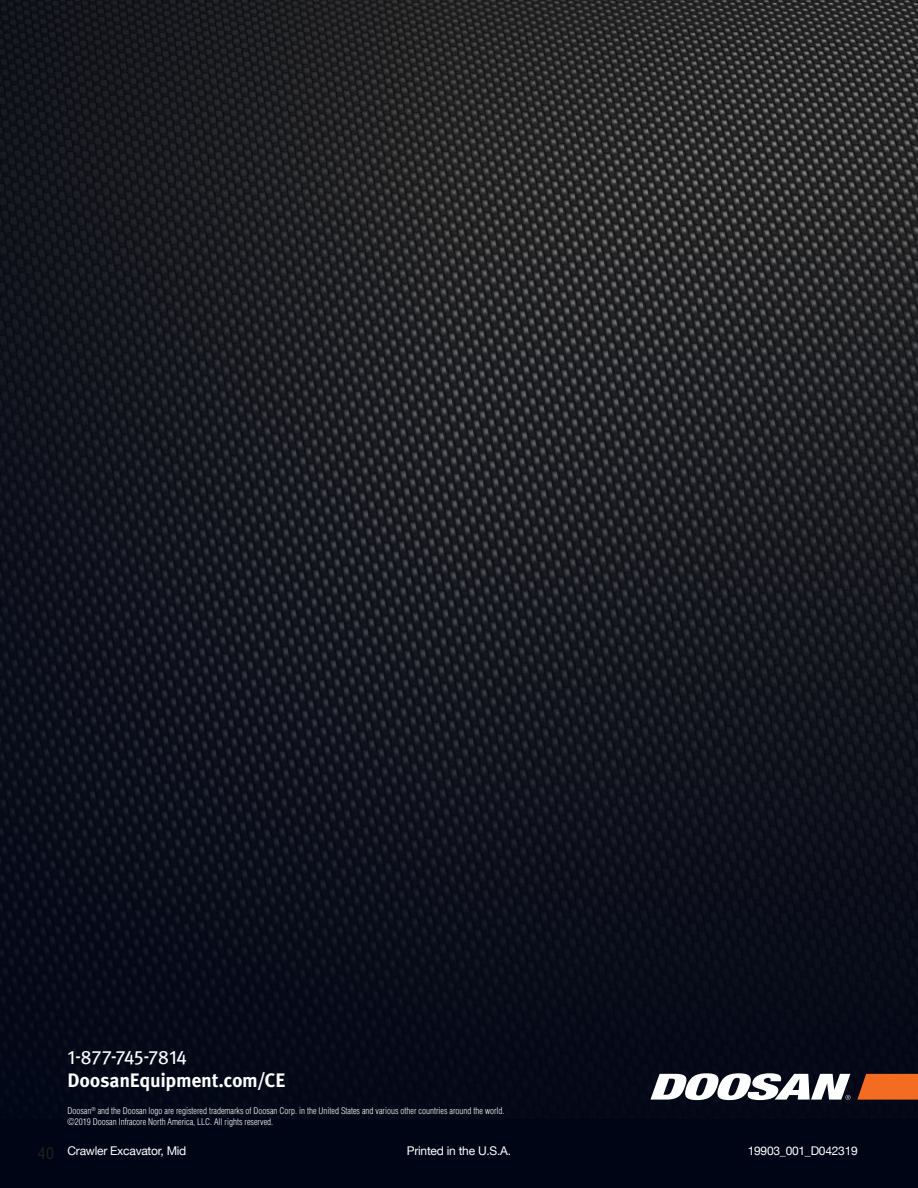
<style>
.page{position:relative;width:918px;height:1188px;background:#000516}
.page>*{position:absolute;margin:0;border:0;box-sizing:border-box;transform-origin:0 0}
.t1{font:700 19.5px "Meta OT";letter-spacing:-.02em;color:#fff}
.t2{font:19.5px "Meta OT";letter-spacing:-.02em;color:#fff}
.t3{font:condensed 15.75px "Helvetica LT Pro";color:#231f20}
.t4{font:12px "Helvetica Neue";letter-spacing:-.02em;color:#fff}
.t5{font:300 condensed 9px/10.8px "Helvetica LT Pro";color:#fff}
</style>
<div class="page">
<img style="left:0;top:0;width:918px;height:1101px">
<svg style="left:857px;top:1074px;width:61px;height:26px;background:#dd6220"></svg>
<svg style="left:650px;top:1073px;width:200px;height:27px"></svg>
<h2 class="t3" style="left:38px;top:1143px;width:18px">40</h2>
<h1 class="t2" style="left:68px;top:1046px;width:121px">1-877-745-7814</h1>
<h1 class="t1" style="left:68px;top:1069px;width:219px">DoosanEquipment.com/CE</h1>
<p class="t5" style="left:68px;top:1106px;width:439px">Doosan<sup>®</sup> and the Doosan logo are registered trademarks of Doosan Corp. in the United States and various other countries around the world. ©2019 Doosan Infracore North America, LLC. All rights reserved.</p>
<h3 class="t4" style="left:68px;top:1143px;width:120px">Crawler Excavator, Mid</h3>
<h3 class="t4" style="left:407px;top:1143px;width:106px">Printed in the U.S.A.</h3>
<h3 class="t4" style="left:748px;top:1143px;width:112px">19903_001_D042319</h3>
</div>
